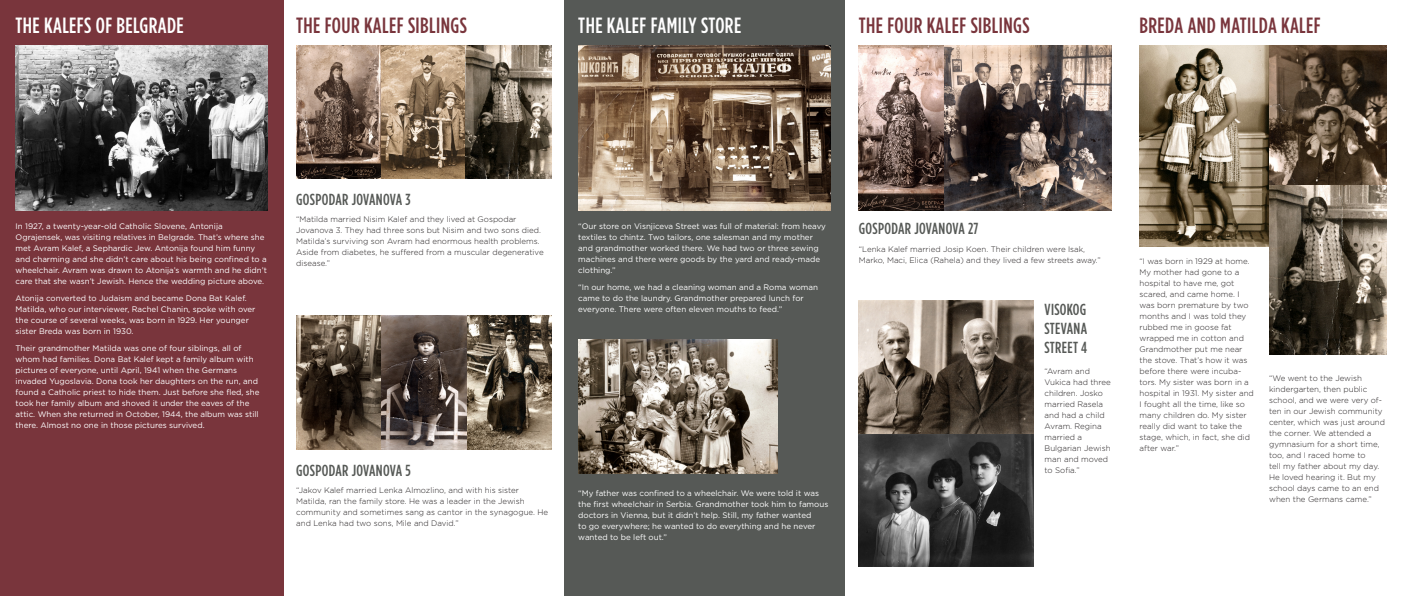
<style>
.page{position:relative;width:1406px;height:596px;background:#fff}
.page>*{position:absolute;margin:0;border:0;box-sizing:border-box;transform-origin:0 0}
.t1{font:500 condensed 22px "Gotham HTF";letter-spacing:.02em;color:#79353c}
.t2{font:500 condensed 22px "Gotham HTF";letter-spacing:.02em;color:#fff}
.t3{font:500 condensed 16px/19.2px "Gotham HTF";letter-spacing:.02em;color:#565956;text-align:justify}
.t4{font:8px/11px "Gotham HTF";color:#fff}
.t5{font:300 8px/11px "Gotham HTF";color:#231f20}
</style>
<div class="page">
<div style="left:564px;top:0;width:281px;height:595px;background:#565956"></div>
<img style="left:859px;top:45px;width:252px;height:165px">
<img style="left:859px;top:300px;width:174px;height:265px">
<img style="left:578px;top:339px;width:200px;height:134px">
<div style="left:0;top:0;width:283px;height:595px;background:#79353c"></div>
<img style="left:16px;top:45px;width:252px;height:165px">
<img style="left:578px;top:45px;width:253px;height:165px">
<img style="left:1140px;top:45px;width:129px;height:201px">
<img style="left:1269px;top:45px;width:118px;height:309px">
<img style="left:296px;top:45px;width:255px;height:133px">
<img style="left:296px;top:315px;width:255px;height:133px">
<p class="t2" style="left:16px;top:13px;width:170px">THE KALEFS OF BELGRADE</p>
<p class="t1" style="left:296px;top:13px;width:172px">THE FOUR KALEF SIBLINGS</p>
<p class="t2" style="left:578px;top:13px;width:165px">THE KALEF FAMILY STORE</p>
<p class="t1" style="left:859px;top:13px;width:172px">THE FOUR KALEF SIBLINGS</p>
<p class="t1" style="left:1140px;top:13px;width:183px">BREDA AND MATILDA KALEF</p>
<p class="t4" style="left:16px;top:221px;width:253px">In 1927, a twenty-year-old Catholic Slovene, Antonija Ograjensek, was visiting relatives in Belgrade. That’s where she met Avram Kalef, a Sephardic Jew. Antonija found him funny and charming and she didn’t care about his being confined to a wheelchair. Avram was drawn to Atonija’s warmth and he didn’t care that she wasn’t Jewish. Hence the wedding picture above.</p>
<p class="t4" style="left:16px;top:292px;width:241px">Atonija converted to Judaism and became Dona Bat Kalef.<br>Matilda, who our interviewer, Rachel Chanin, spoke with over the course of several weeks, was born in 1929. Her younger sister Breda was born in 1930.</p>
<p class="t4" style="left:16px;top:342px;width:245px">Their grandmother Matilda was one of four siblings, all of whom had families. Dona Bat Kalef kept a family album with pictures of everyone, until April, 1941 when the Germans invaded Yugoslavia. Dona took her daughters on the run, and found a Catholic priest to hide them. Just before she fled, she took her family album and shoved it under the eaves of the attic. When she returned in October, 1944, the album was still there. Almost no one in those pictures survived.</p>
<p class="t3" style="left:296px;top:189px;width:116px">GOSPODAR JOVANOVA 3</p>
<p class="t5" style="left:296px;top:213px;width:249px">“Matilda married Nisim Kalef and they lived at Gospodar Jovanova 3. They had three sons but Nisim and two sons died.<br>Matilda’s surviving son Avram had enormous health problems.<br>Aside from diabetes, he suffered from a muscular degenerative disease.”</p>
<p class="t3" style="left:296px;top:460px;width:116px">GOSPODAR JOVANOVA 5</p>
<p class="t5" style="left:296px;top:484px;width:253px">“Jakov Kalef married Lenka Almozlino, and with his sister Matilda, ran the family store. He was a leader in the Jewish community and sometimes sang as cantor in the synagogue. He and Lenka had two sons, Mile and David.”</p>
<p class="t4" style="left:578px;top:221px;width:249px">“Our store on Visnjiceva Street was full of material: from heavy textiles to chintz. Two tailors, one salesman and my mother and grandmother worked there. We had two or three sewing machines and there were goods by the yard and ready-made clothing.”</p>
<p class="t4" style="left:578px;top:281px;width:241px">“In our home, we had a cleaning woman and a Roma woman came to do the laundry. Grandmother prepared lunch for everyone. There were often eleven mouths to feed.”</p>
<p class="t4" style="left:578px;top:487px;width:252px">“My father was confined to a wheelchair. We were told it was the first wheelchair in Serbia. Grandmother took him to famous doctors in Vienna, but it didn’t help. Still, my father wanted<br>to go everywhere; he wanted to do everything and he never wanted to be left out.”</p>
<p class="t3" style="left:859px;top:219px;width:121px">GOSPODAR JOVANOVA 27</p>
<p class="t5" style="left:859px;top:243px;width:243px">“Lenka Kalef married Josip Koen. Their children were Isak,<br>Marko, Maci, Elica (Rahela) and they lived a few streets away.”</p>
<p class="t3" style="left:1045px;top:299px;width:44px">VISOKOG STEVANA STREET 4</p>
<p class="t5" style="left:1045px;top:365px;width:68px">“Avram and<br>Vukica had three children. Josko married Rasela and had a child<br>Avram. Regina married a<br>Bulgarian Jewish man and moved to Sofia.”</p>
<p class="t5" style="left:1140px;top:255px;width:116px">“I was born in 1929 at home.<br>My mother had gone to a hospital to have me, got scared, and came home. I was born premature by two months and I was told they rubbed me in goose fat wrapped me in cotton and<br>Grandmother put me near the stove. That’s how it was before there were incuba&shy;tors. My sister was born in a hospital in 1931. My sister and<br>I fought all the time, like so many children do. My sister really did want to take the stage, which, in fact, she did after war.”</p>
<p class="t5" style="left:1269px;top:372px;width:118px">“We went to the Jewish kindergarten, then public school, and we were very of&shy;ten in our Jewish community center, which was just around the corner. We attended a gymnasium for a short time, too, and I raced home to<br>tell my father about my day.<br>He loved hearing it. But my school days came to an end when the Germans came.”</p>
</div>
